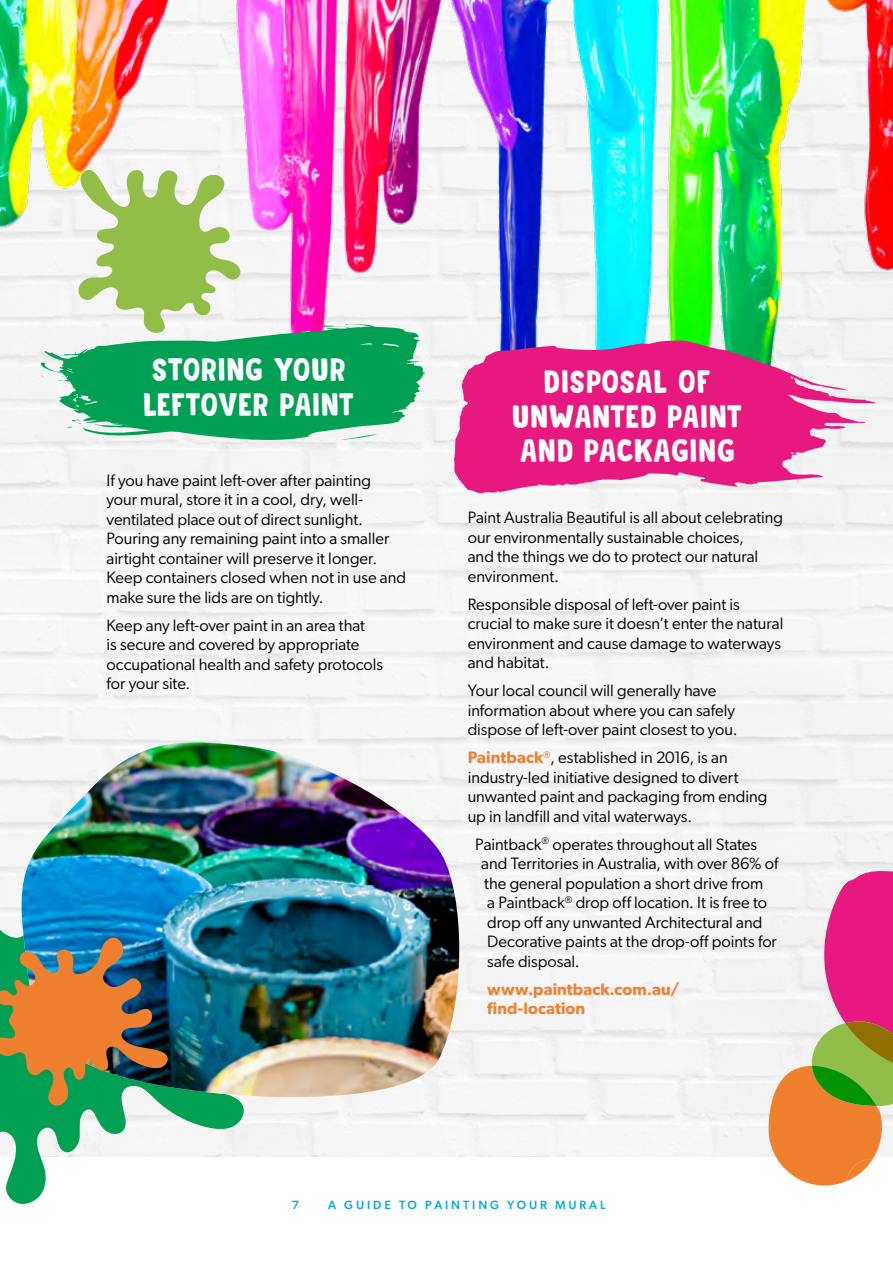
<style>
.page{position:relative;width:893px;height:1263px;background:#fff}
.page>*{position:absolute;margin:0;border:0;box-sizing:border-box;transform-origin:0 0}
.t1{font:33px/34.5px "Beanstalker DEMO";color:#fff}
.t2{font:16.5px/19.5px "Gibson";color:#000}
.t3{font:600 16.5px/19.5px "Gibson";letter-spacing:.005em;color:#ef802f}
.t4{font:500 12px "Gibson";letter-spacing:.24em;color:#06a8de}
.s1{font-weight:600;color:#ef802f}
</style>
<div class="page">
<img style="left:0;top:651px;width:1px;height:214px">
<img style="left:0;top:0;width:893px;height:392px">
<svg style="left:768px;top:870px;width:125px;height:316px"></svg>
<svg style="left:0;top:865px;width:246px;height:339px"></svg>
<svg style="left:40px;top:168px;width:385px;height:273px"></svg>
<svg style="left:454px;top:340px;width:421px;height:153px;fill:#e8197e"></svg>
<svg style="left:15px;top:735px;width:451px;height:377px;fill:#f4f4f4"></svg>
<img style="left:22px;top:742px;width:437px;height:357px">
<svg style="left:0;top:937px;width:169px;height:169px"></svg>
<h1 class="t1" style="left:143px;top:353px;width:213px">STORING YOUR<br>LEFTOVER PAINT</h1>
<h1 class="t1" style="left:512px;top:365px;width:232px;text-align:center">DISPOSAL OF<br>UNWANTED PAINT<br>AND PACKAGING</h1>
<p class="t2" style="left:107px;top:470px;width:301px">If you have paint left-over after painting<br>your mural, store it in a cool, dry, well&shy;ventilated place out of direct sunlight.<br>Pouring any remaining paint into a smaller airtight container will preserve it longer.<br>Keep containers closed when not in use and make sure the lids are on tightly.</p>
<p class="t2" style="left:107px;top:615px;width:278px">Keep any left-over paint in an area that<br>is secure and covered by appropriate occupational health and safety protocols for your site.</p>
<p class="t2" style="left:468px;top:507px;width:317px">Paint Australia Beautiful is all about celebrating our environmentally sustainable choices,<br>and the things we do to protect our natural environment.</p>
<p class="t2" style="left:468px;top:594px;width:317px">Responsible disposal of left-over paint is crucial to make sure it doesn’t enter the natural environment and cause damage to waterways and habitat.</p>
<p class="t2" style="left:468px;top:680px;width:271px">Your local council will generally have information about where you can safely dispose of left-over paint closest to you.</p>
<p class="t2" style="left:468px;top:747px;width:301px"><span class="s1">Paintback</span><sup>®</sup>, established in 2016, is an industry-led initiative designed to divert unwanted paint and packaging from ending up in landfill and vital waterways.</p>
<p class="t2" style="left:475px;top:834px;width:283px">Paintback<sup>®</sup> operates throughout all States</p>
<p class="t2" style="left:481px;top:853px;width:299px">and Territories in Australia, with over 86% of</p>
<p class="t2" style="left:484px;top:873px;width:281px">the general population a short drive from</p>
<p class="t2" style="left:487px;top:892px;width:281px">a Paintback<sup>®</sup> drop off location. It is free to</p>
<p class="t2" style="left:487px;top:912px;width:277px">drop off any unwanted Architectural and</p>
<p class="t2" style="left:487px;top:931px;width:291px">Decorative paints at the drop-off points for</p>
<p class="t2" style="left:487px;top:951px;width:94px">safe disposal.</p>
<p class="t3" style="left:487px;top:979px;width:194px">www.paintback.com.au/ find-location</p>
<p class="t4" style="left:292px;top:1197px;width:9px">7</p>
<p class="t4" style="left:328px;top:1197px;width:279px">A GUIDE TO PAINTING YOUR MURAL</p>
</div>
